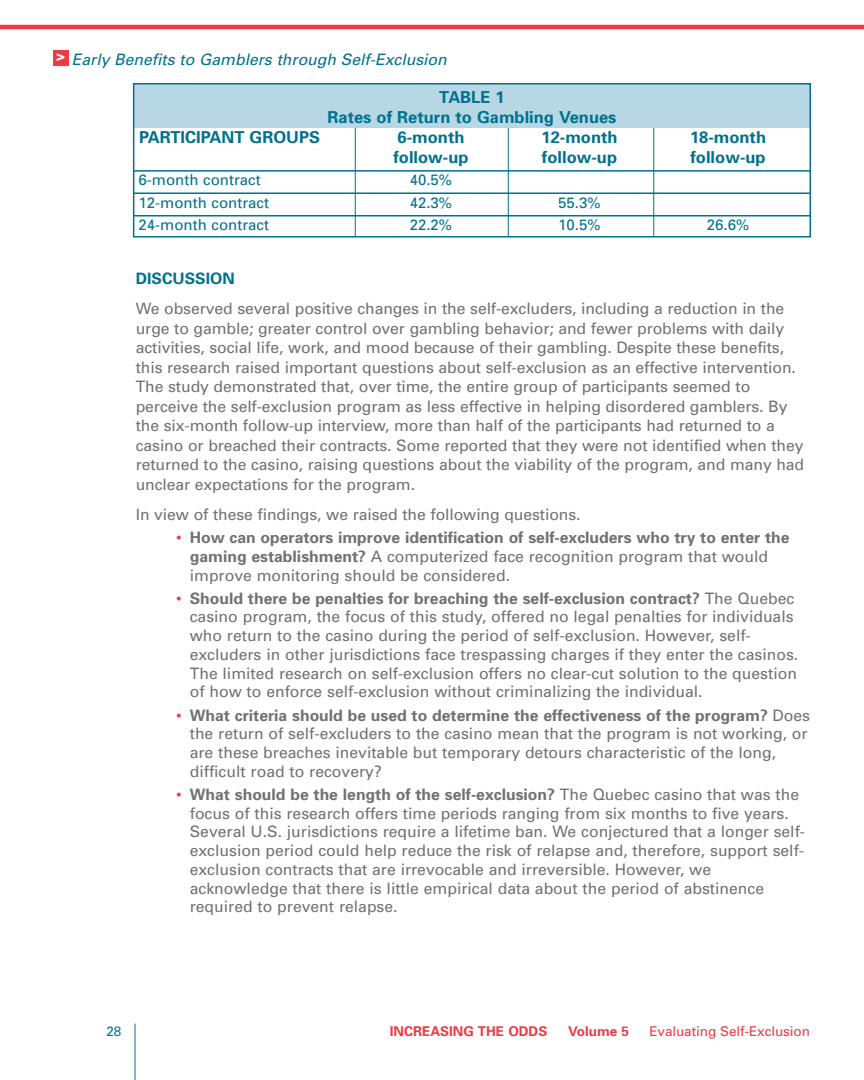
<style>
.page{position:relative;width:864px;height:1080px;background:#fff}
.page>*{position:absolute;margin:0;border:0;box-sizing:border-box;transform-origin:0 0}
.t1{font:700 16.5px/19.8px "Univers";color:#00718e;text-align:center}
.t2{font:15.75px/18.8px "Univers";color:#717074}
.t3{font:700 15.75px/18.8px "Univers";color:#717074}
.t4{font:italic 15.75px "Univers";color:#00718e}
.t5{font:700 15.75px "Univers";color:#00718e}
.t6{font:15px "Univers";color:#00718e}
.t7{font:700 13.5px "Univers";color:#ee3a41}
.t8{font:13.5px "Univers";letter-spacing:-.005em;color:#ee3a41}
.t9{font:13.5px "Univers";color:#00718e}
.s1{font-weight:400;color:#ee3a41}
.s2{font-weight:400}
.s3{color:#ee3a41}
.s4{font-weight:700}
</style>
<div class="page">
<hr style="left:0;top:25px;width:864px;height:4px;background:#ee3a41">
<hr style="left:135px;top:1024px;width:1px;height:56px;background:#00718e">
<div style="left:134px;top:83px;width:675px;height:44px;background:#b7d7e4"></div>
<div style="left:133px;top:83px;width:678px;height:155px;border:2px solid #00718e"></div>
<hr style="left:134px;top:170px;width:676px;height:2px;background:#00718e">
<hr style="left:134px;top:192px;width:676px;height:2px;background:#00718e">
<hr style="left:134px;top:215px;width:676px;height:1px;background:#00718e">
<hr style="left:355px;top:128px;width:1px;height:109px;background:#00718e">
<hr style="left:508px;top:128px;width:1px;height:109px;background:#00718e">
<hr style="left:653px;top:128px;width:1px;height:109px;background:#00718e">
<div style="left:53px;top:50px;width:16px;height:16px;background:#ee3a41"></div>
<p class="t4" style="left:56px;top:54px;width:392px"><sup>&gt;</sup> Early Benefits to Gamblers through Self-Exclusion</p>
<p class="t1" style="left:328px;top:89px;width:290px">TABLE 1<br>Rates of Return to Gambling Venues</p>
<p class="t1" style="left:139px;top:129px;width:183px">PARTICIPANT GROUPS</p>
<p class="t1" style="left:398px;top:129px;width:68px">6-month</p>
<p class="t1" style="left:542px;top:129px;width:78px">12-month</p>
<p class="t1" style="left:690px;top:129px;width:78px">18-month</p>
<p class="t1" style="left:393px;top:148px;width:77px">follow-up</p>
<p class="t1" style="left:542px;top:148px;width:77px">follow-up</p>
<p class="t1" style="left:691px;top:148px;width:77px">follow-up</p>
<p class="t6" style="left:139px;top:174px;width:124px">6-month contract</p>
<p class="t6" style="left:410px;top:174px;width:44px">40.5%</p>
<p class="t6" style="left:139px;top:197px;width:132px">12-month contract</p>
<p class="t6" style="left:410px;top:197px;width:44px">42.3%</p>
<p class="t6" style="left:558px;top:197px;width:44px">55.3%</p>
<p class="t6" style="left:139px;top:219px;width:132px">24-month contract</p>
<p class="t6" style="left:410px;top:219px;width:44px">22.2%</p>
<p class="t6" style="left:558px;top:219px;width:44px">10.5%</p>
<p class="t6" style="left:707px;top:219px;width:44px">26.6%</p>
<p class="t5" style="left:136px;top:273px;width:100px">DISCUSSION</p>
<p class="t2" style="left:136px;top:300px;width:670px;line-height:19.5px">We observed several positive changes in the self-excluders, including a reduction in the urge to gamble; greater control over gambling behavior; and fewer problems with daily activities, social life, work, and mood because of their gambling. Despite these benefits, this research raised important questions about self-exclusion as an effective intervention.<br>The study demonstrated that, over time, the entire group of participants seemed to perceive the self-exclusion program as less effective in helping disordered gamblers. By the six-month follow-up interview, more than half of the participants had returned to a casino or breached their contracts. Some reported that they were not identified when they returned to the casino, raising questions about the viability of the program, and many had unclear expectations for the program.</p>
<p class="t2" style="left:136px;top:507px;width:446px">In view of these findings, we raised the following questions.</p>
<p class="t3" style="left:190px;top:530px;width:601px;text-indent:-13px"><span class="s1">•</span> How can operators improve identification of self-excluders who try to enter the gaming establishment? <span class="s2">A computerized face recognition program that would improve monitoring should be considered.</span></p>
<p class="t2" style="left:190px;top:590px;width:610px;text-indent:-13px"><span class="s3">•</span> <span class="s4">Should there be penalties for breaching the self-exclusion contract?</span> The Quebec casino program, the focus of this study, offered no legal penalties for individuals who return to the casino during the period of self-exclusion. However, self&shy;excluders in other jurisdictions face trespassing charges if they enter the casinos.<br>The limited research on self-exclusion offers no clear-cut solution to the question of how to enforce self-exclusion without criminalizing the individual.</p>
<p class="t2" style="left:190px;top:707px;width:622px;text-indent:-13px"><span class="s3">•</span> <span class="s4">What criteria should be used to determine the effectiveness of the program?</span> Does the return of self-excluders to the casino mean that the program is not working, or are these breaches inevitable but temporary detours characteristic of the long, difficult road to recovery?</p>
<p class="t2" style="left:190px;top:786px;width:617px;text-indent:-13px"><span class="s3">•</span> <span class="s4">What should be the length of the self-exclusion?</span> The Quebec casino that was the focus of this research offers time periods ranging from six months to five years.<br>Several U.S. jurisdictions require a lifetime ban. We conjectured that a longer self&shy;exclusion period could help reduce the risk of relapse and, therefore, support self&shy;exclusion contracts that are irrevocable and irreversible. However, we acknowledge that there is little empirical data about the period of abstinence required to prevent relapse.</p>
<p class="t9" style="left:106px;top:1026px;width:17px">28</p>
<p class="t7" style="left:390px;top:1026px;width:159px">INCREASING THE ODDS</p>
<p class="t7" style="left:568px;top:1026px;width:62px">Volume 5</p>
<p class="t8" style="left:649px;top:1026px;width:162px">Evaluating Self-Exclusion</p>
</div>
